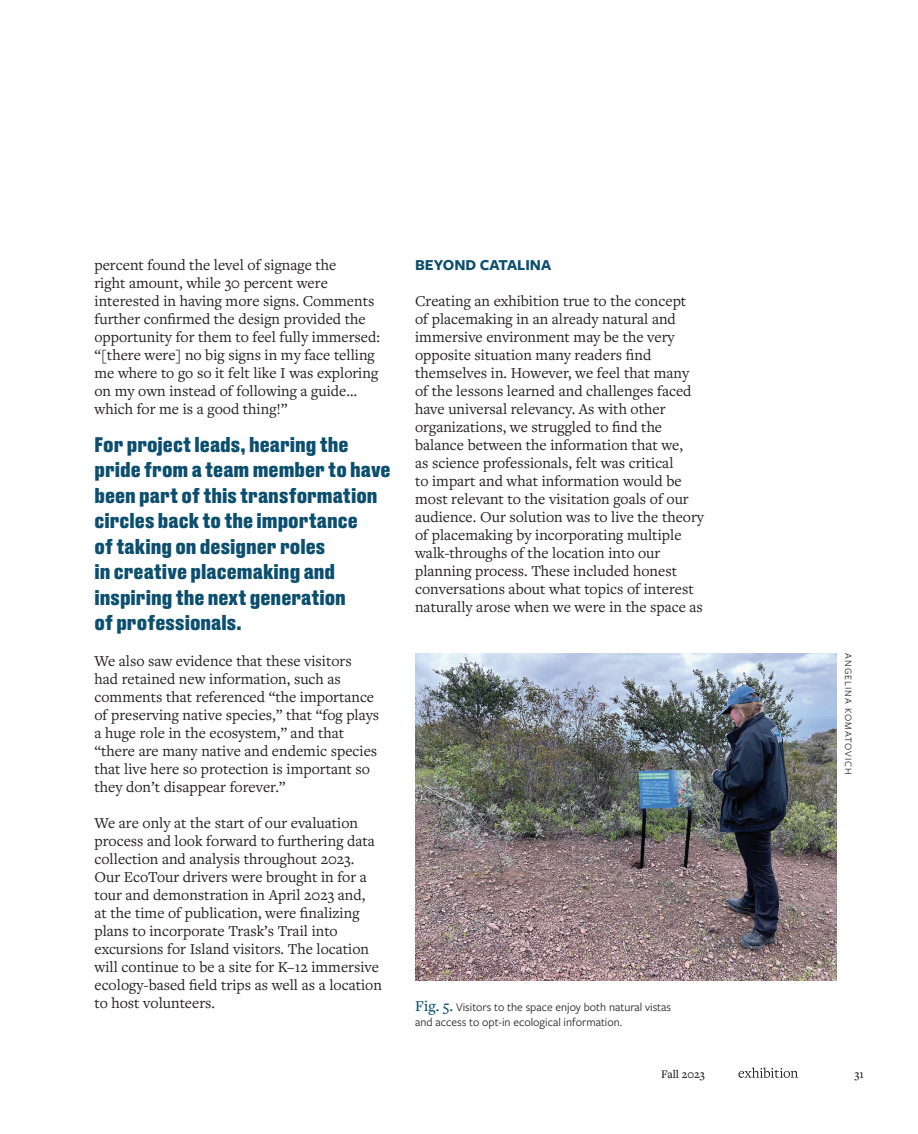
<style>
.page{position:relative;width:918px;height:1134px;background:#fff}
.page>*{position:absolute;margin:0;border:0;box-sizing:border-box;transform-origin:0 0}
.t1{font:800 19.8px/25.5px "Druk Text";color:#0b4e6e}
.t2{font:15.75px/18px "Freight Text Pro";color:#231f20}
.t3{font:700 15.75px "Freight Sans Pro";color:#0b4e6e}
.t4{font:12px/15px "Freight Sans Pro";color:#231f20}
.t5{font:500 12px "Freight Text Pro";color:#231f20}
.t6{font:10.2px "Freight Sans Pro";letter-spacing:.1em;color:#231f20}
.s1{font-family:"Freight Text Pro";font-weight:500;font-size:15.75px;color:#0b4e6e}
</style>
<div class="page">
<svg style="left:738px;top:1067px;width:60px;height:11px"></svg>
<img style="left:415px;top:653px;width:422px;height:327px">
<p class="t2" style="left:94px;top:255px;width:287px">percent found the level of signage the<br>right amount, while 30 percent were interested in having more signs. Comments further confirmed the design provided the opportunity for them to feel fully immersed: “[there were] no big signs in my face telling me where to go so it felt like I was exploring on my own instead of following a guide… which for me is a good thing!”</p>
<p class="t1" style="left:94px;top:430px;width:298px">For project leads, hearing the pride from a team member to have been part of this transformation circles back to the importance<br>of taking on designer roles<br>in creative placemaking and inspiring the next generation<br>of professionals.</p>
<p class="t2" style="left:94px;top:651px;width:286px">We also saw evidence that these visitors had retained new information, such as comments that referenced “the importance of preserving native species,” that “fog plays a huge role in the ecosystem,” and that “there are many native and endemic species that live here so protection is important so they don’t disappear forever.”</p>
<p class="t2" style="left:94px;top:813px;width:289px">We are only at the start of our evaluation process and look forward to furthering data collection and analysis throughout 2023.<br>Our EcoTour drivers were brought in for a tour and demonstration in April 2023 and,<br>at the time of publication, were finalizing plans to incorporate Trask’s Trail into excursions for Island visitors. The location will continue to be a site for K–12 immersive ecology-based field trips as well as a location to host volunteers.</p>
<p class="t3" style="left:415px;top:254px;width:138px">BEYOND CATALINA</p>
<p class="t2" style="left:415px;top:291px;width:290px">Creating an exhibition true to the concept<br>of placemaking in an already natural and immersive environment may be the very opposite situation many readers find themselves in. However, we feel that many of the lessons learned and challenges faced have universal relevancy. As with other organizations, we struggled to find the balance between the information that we,<br>as science professionals, felt was critical<br>to impart and what information would be most relevant to the visitation goals of our audience. Our solution was to live the theory of placemaking by incorporating multiple walk-throughs of the location into our planning process. These included honest conversations about what topics of interest naturally arose when we were in the space as</p>
<p class="t4" style="left:415px;top:999px;width:257px"><span class="s1">Fig. 5.</span> Visitors to the space enjoy both natural vistas and access to opt-in ecological information.</p>
<p class="t6" style="left:855px;top:653px;width:123px;rotate:90deg">ANGELINA KOMATOVICH</p>
<p class="t5" style="left:661px;top:1066px;width:45px">Fall 2023</p>
<p class="t5" style="left:854px;top:1066px;width:11px">31</p>
</div>
